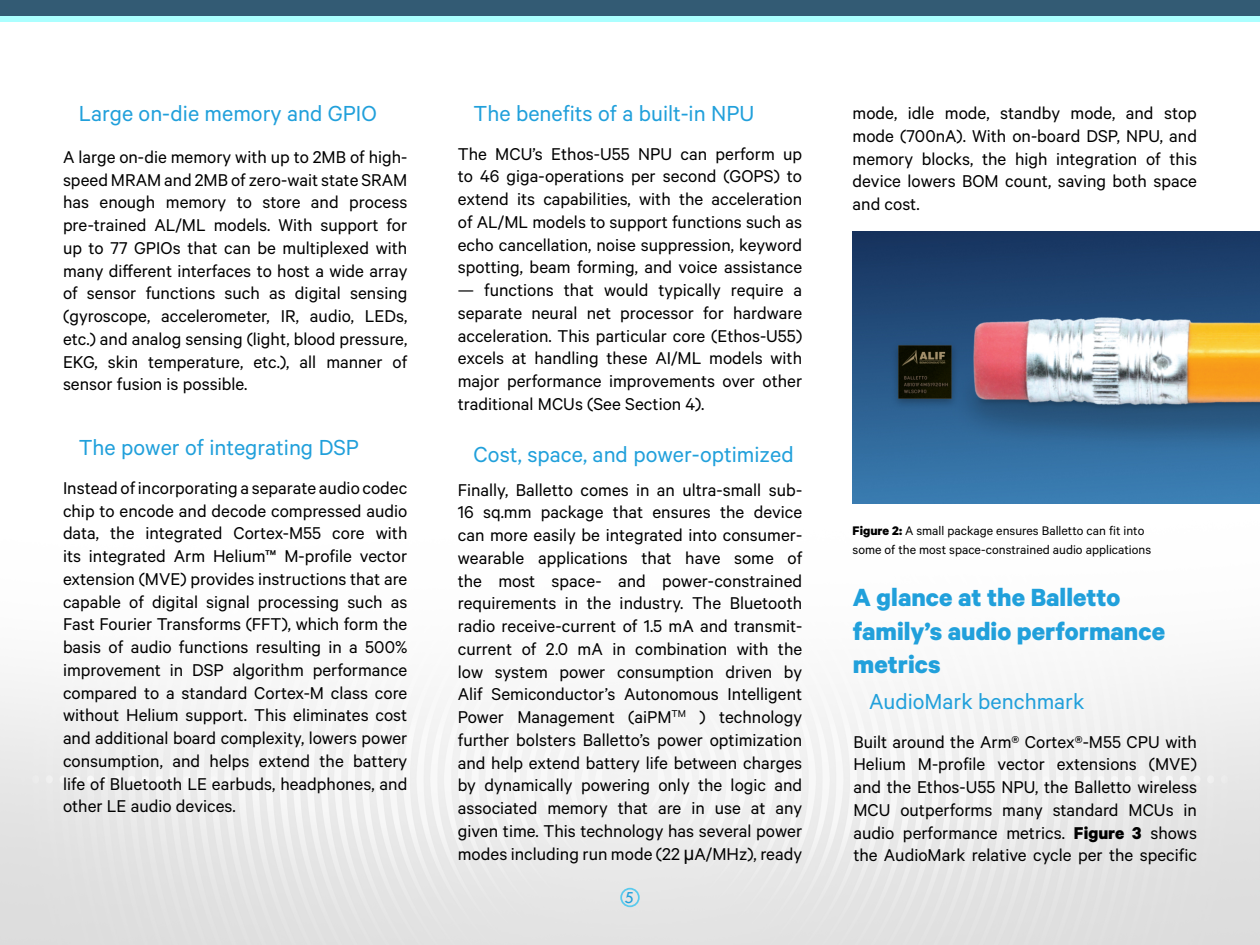
<style>
.page{position:relative;width:1260px;height:945px;background:#fff}
.page>*{position:absolute;margin:0;border:0;box-sizing:border-box;transform-origin:0 0}
.Header-Calibri_Bold__Size_16{font:700 28px/33.6px "Calibre";color:#21a0db}
.Calibro_Regular__Size_14_-Indents{font:24.5px "Calibre";color:#21a0db}
.Calibro__Size_11{font:19.25px/22.8px "Calibre";color:#000;text-align:justify}
.t1{font:17.5px "Tw Cen";color:#21a0db}
.Credits-Calibro__Size_11{font:14px/19.2px "Calibre";color:#000}
.s1{font-family:"Arial"}
.s2{font-weight:700}
</style>
<div class="page">
<div style="left:0;top:0;width:1260px;height:16px;background:#335b74"></div>
<div style="left:0;top:16px;width:1260px;height:6px;background:#abffff"></div>
<img style="left:0;top:231px;width:1260px;height:714px">
<div style="left:620px;top:888px;width:20px;height:19px;border:2px solid #5acaed;border-radius:50%"></div>
<img style="left:853px;top:231px;width:407px;height:273px">
<p class="Calibro_Regular__Size_14_-Indents" style="left:79px;top:99px;width:300px">Large on-die memory and GPIO</p>
<p class="Calibro_Regular__Size_14_-Indents" style="left:474px;top:99px;width:282px">The benefits of a built-in NPU</p>
<p class="Calibro__Size_11" style="left:63px;top:145px;width:346px">A large on-die memory with up to 2MB of high&shy;speed MRAM and 2MB of zero-wait state SRAM has enough memory to store and process pre-trained AL/ML models. With support for up to 77 GPIOs that can be multiplexed with many different interfaces to host a wide array of sensor functions such as digital sensing (gyroscope, accelerometer, IR, audio, LEDs, etc.) and analog sensing (light, blood pressure, EKG, skin temperature, etc.), all manner of sensor fusion is possible.</p>
<p class="Calibro__Size_11" style="left:458px;top:141px;width:346px">The MCU’s Ethos-U55 NPU can perform up to 46 giga-operations per second (GOPS) to extend its capabilities, with the acceleration of AL/ML models to support functions such as echo cancellation, noise suppression, keyword spotting, beam forming, and voice assistance</p>
<p class="Calibro__Size_11" style="left:458px;top:278px;width:346px">— functions that would typically require a separate neural net processor for hardware acceleration. This particular core (Ethos-U55) excels at handling these AI/ML models with major performance improvements over other traditional MCUs (See Section 4).</p>
<p class="Calibro_Regular__Size_14_-Indents" style="left:79px;top:433px;width:282px">The power of integrating DSP</p>
<p class="Calibro_Regular__Size_14_-Indents" style="left:474px;top:440px;width:322px">Cost, space, and power-optimized</p>
<p class="Calibro__Size_11" style="left:63px;top:476px;width:346px">Instead of incorporating a separate audio codec chip to encode and decode compressed audio data, the integrated Cortex-M55 core with its integrated Arm Helium™ M-profile vector extension (MVE) provides instructions that are capable of digital signal processing such as Fast Fourier Transforms (FFT), which form the basis of audio functions resulting in a 500% improvement in DSP algorithm performance compared to a standard Cortex-M class core without Helium support. This eliminates cost and additional board complexity, lowers power consumption, and helps extend the battery life of Bluetooth LE earbuds, headphones, and other LE audio devices.</p>
<p class="Calibro__Size_11" style="left:458px;top:477px;width:346px">Finally, Balletto comes in an ultra-small sub-16 sq.mm package that ensures the device can more easily be integrated into consumer&shy;wearable applications that have some of the most space- and power-constrained requirements in the industry. The Bluetooth radio receive-current of 1.5 mA and transmit&shy;current of 2.0 mA in combination with the low system power consumption driven by Alif Semiconductor’s Autonomous Intelligent Power Management (aiPM<sup>TM</sup> ) technology further bolsters Balletto’s power optimization and help extend battery life between charges by dynamically powering only the logic and associated memory that are in use at any given time. This technology has several power modes including run mode (22 <span class="s1">µ</span>A/MHz), ready</p>
<p class="t1" style="left:625px;top:887px;width:11px">5</p>
<p class="Calibro__Size_11" style="left:853px;top:101px;width:346px">mode, idle mode, standby mode, and stop mode (700nA). With on-board DSP, NPU, and memory blocks, the high integration of this device lowers BOM count, saving both space and cost.</p>
<p class="Credits-Calibro__Size_11" style="left:853px;top:521px;width:300px"><span class="s2">Figure 2:</span> A small package ensures Balletto can fit into some of the most space-constrained audio applications</p>
<p class="Header-Calibri_Bold__Size_16" style="left:853px;top:580px;width:269px">A glance at the Balletto</p>
<p class="Header-Calibri_Bold__Size_16" style="left:853px;top:613px;width:314px">family’s audio performance metrics</p>
<p class="Calibro_Regular__Size_14_-Indents" style="left:869px;top:687px;width:217px">AudioMark benchmark</p>
<p class="Calibro__Size_11" style="left:853px;top:729px;width:345px">Built around the Arm® Cortex®-M55 CPU with Helium M-profile vector extensions (MVE) and the Ethos-U55 NPU, the Balletto wireless MCU outperforms many standard MCUs in audio performance metrics. <span class="s2">Figure 3</span> shows the AudioMark relative cycle per the specific</p>
</div>
